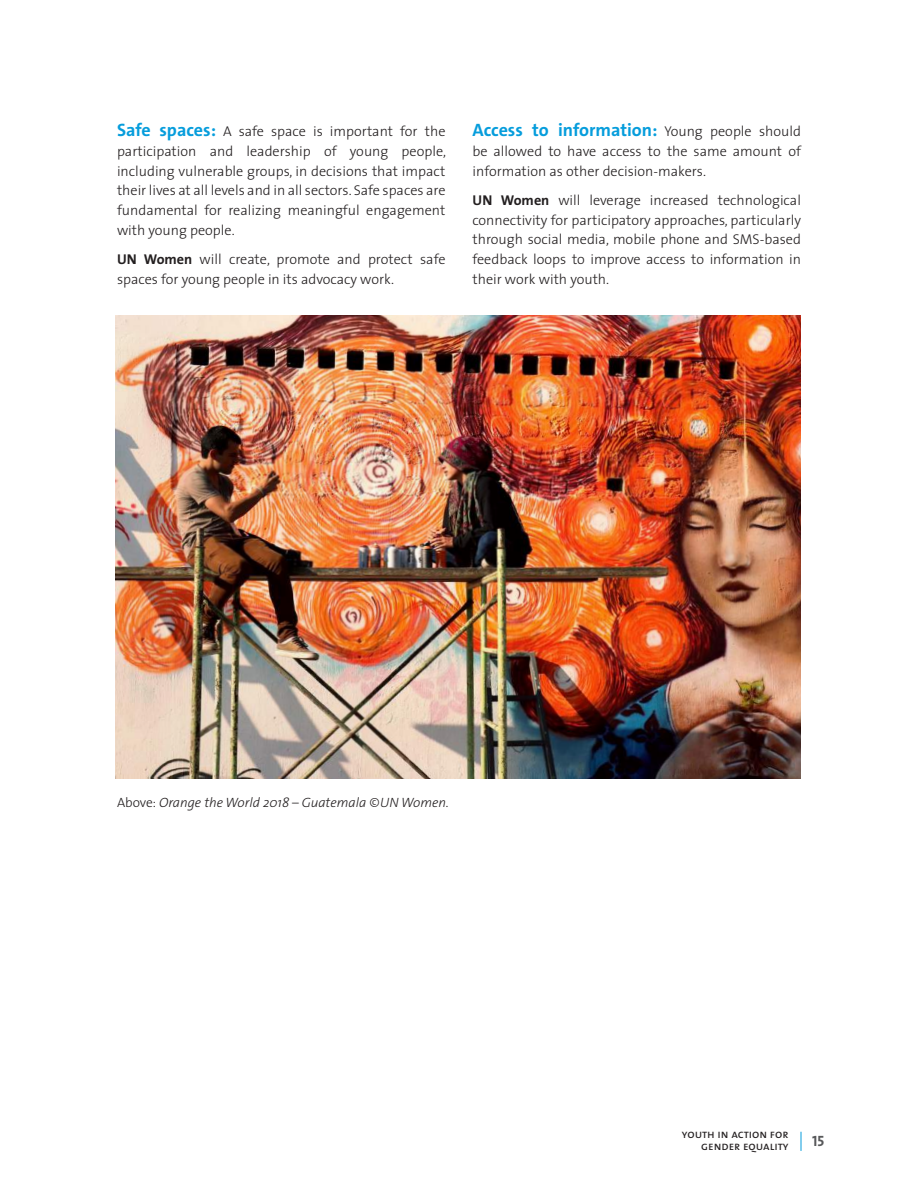
<style>
.page{position:relative;width:918px;height:1188px;background:#fff}
.page>*{position:absolute;margin:0;border:0;box-sizing:border-box;transform-origin:0 0}
.t1{font:700 18px "The Sans C4 s";color:#069ddc}
.t2{font:15px "The Sans Bold Caps";color:#57585a}
.t3{font:300 14.25px/19.6px "The Sans";color:#231f20;text-align:justify}
.t4{font:italic 300 13.5px "The Sans";color:#231f20}
.t5{font:12px/12px "The Sans Caps";color:#231f20;text-align:right}
.s1{font-family:"The Sans C4 s";font-weight:700;font-size:18px;color:#069ddc}
.s2{font-weight:700}
.s3{font-family:"The Sans";font-weight:300;font-size:14.25px;color:#231f20}
.s4{font-style:normal}
</style>
<div class="page">
<svg style="left:801px;top:1132px;width:1px;height:19px"></svg>
<img style="left:116px;top:315px;width:685px;height:464px">
<p class="t3" style="left:117px;top:121px;width:331px"><span class="s1">Safe spaces:</span> A safe space is important for the participation and leadership of young people, including vulnerable groups, in decisions that impact their lives at all levels and in all sectors. Safe spaces are fundamental for realizing meaningful engagement with young people.</p>
<p class="t3" style="left:117px;top:249px;width:330px"><span class="s2">UN Women</span> will create, promote and protect safe spaces for young people in its advocacy work.</p>
<p class="t1" style="left:472px;top:119px;width:330px">Access to information: <span class="s3">Young people should</span></p>
<p class="t3" style="left:472px;top:141px;width:330px">be allowed to have access to the same amount of information as other decision-makers.</p>
<p class="t3" style="left:472px;top:190px;width:330px"><span class="s2">UN Women</span> will leverage increased technological connectivity for participatory approaches, particularly through social media, mobile phone and SMS-based feedback loops to improve access to information in their work with youth.</p>
<p class="t4" style="left:117px;top:791px;width:333px"><span class="s4">Above:</span> Orange the World 2018 – Guatemala ©UN Women.</p>
<p class="t5" style="left:682px;top:1128px;width:108px">youth in action for gender equality</p>
<p class="t2" style="left:812px;top:1129px;width:14px">15</p>
</div>
